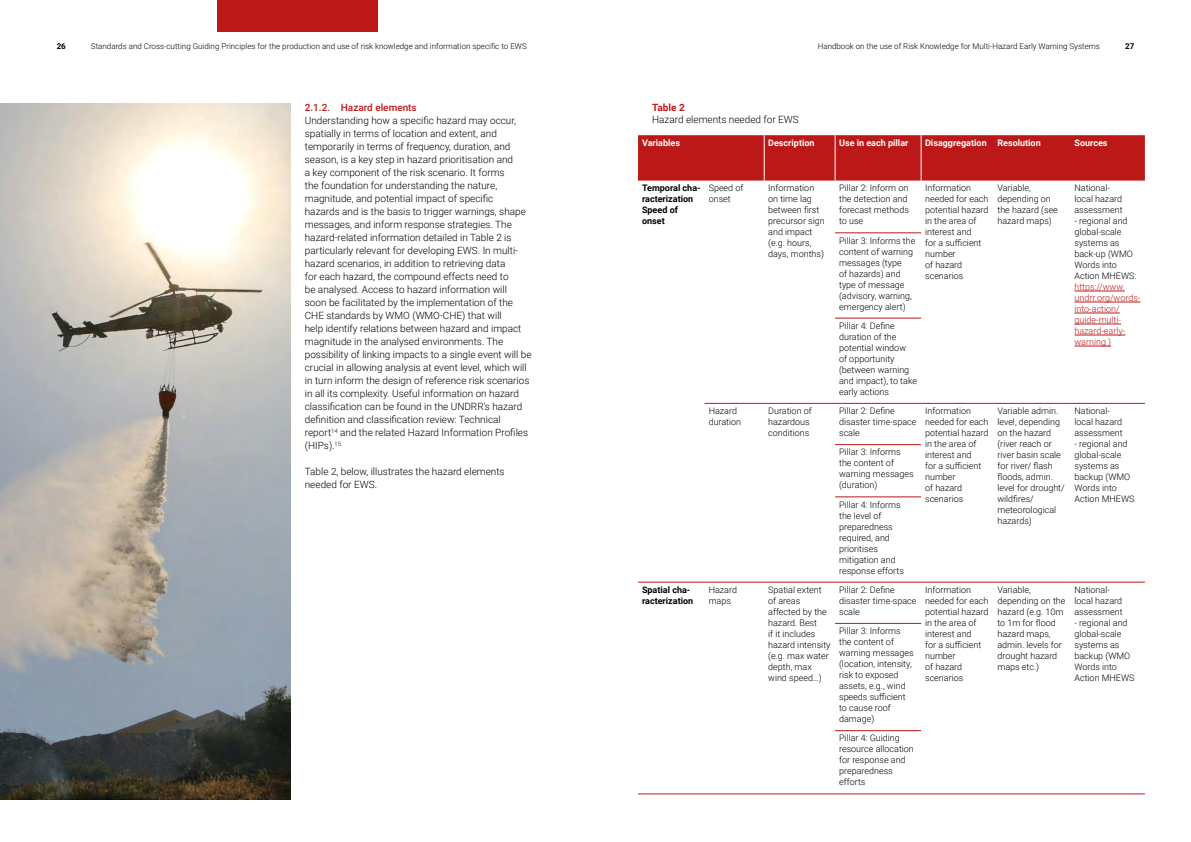
<style>
.page{position:relative;width:1191px;height:842px;background:#fff}
.page>*{position:absolute;margin:0;border:0;box-sizing:border-box;transform-origin:0 0}
.t1{font:300 10px/13px "Roboto";color:#000}
.t2{font:500 10px "Roboto";color:#bc1818}
.t3{font:700 10px "Roboto";color:#bc1818}
.t4{font:300 9px/11px "Roboto";color:#000}
.t5{font:300 9px/11px "Roboto";color:#bc1818}
.t6{font:700 9px "Roboto";color:#fff}
.t7{font:700 9px/11px "Roboto";color:#000}
.t8{font:300 8px "Roboto";color:#000}
.t9{font:700 8px "Roboto";color:#000}
</style>
<div class="page">
<div style="left:217px;top:0;width:161px;height:31px;background:#bc1818"></div>
<img style="left:0;top:104px;width:291px;height:695px">
<div style="left:638px;top:135px;width:506px;height:46px;background:#bc1818"></div>
<hr style="left:764px;top:135px;width:1px;height:46px;background:#fff">
<hr style="left:835px;top:135px;width:1px;height:46px;background:#fff">
<hr style="left:921px;top:135px;width:1px;height:46px;background:#fff">
<hr style="left:835px;top:233px;width:86px;height:1px;background:#bc1818">
<hr style="left:835px;top:318px;width:86px;height:1px;background:#bc1818">
<hr style="left:704px;top:403px;width:60px;height:1px;background:#bc1818">
<hr style="left:764px;top:403px;width:71px;height:1px;background:#bc1818">
<hr style="left:835px;top:403px;width:86px;height:1px;background:#bc1818">
<hr style="left:921px;top:403px;width:72px;height:1px;background:#bc1818">
<hr style="left:993px;top:403px;width:77px;height:1px;background:#bc1818">
<hr style="left:1070px;top:403px;width:74px;height:1px;background:#bc1818">
<hr style="left:835px;top:444px;width:86px;height:1px;background:#bc1818">
<hr style="left:835px;top:497px;width:86px;height:1px;background:#bc1818">
<hr style="left:638px;top:582px;width:66px;height:1px;background:#bc1818">
<hr style="left:704px;top:582px;width:60px;height:1px;background:#bc1818">
<hr style="left:764px;top:582px;width:71px;height:1px;background:#bc1818">
<hr style="left:835px;top:582px;width:86px;height:1px;background:#bc1818">
<hr style="left:921px;top:582px;width:72px;height:1px;background:#bc1818">
<hr style="left:993px;top:582px;width:77px;height:1px;background:#bc1818">
<hr style="left:1070px;top:582px;width:74px;height:1px;background:#bc1818">
<hr style="left:835px;top:623px;width:86px;height:1px;background:#bc1818">
<hr style="left:835px;top:730px;width:86px;height:1px;background:#bc1818">
<hr style="left:638px;top:794px;width:66px;height:1px;background:#bc1818">
<hr style="left:704px;top:794px;width:60px;height:1px;background:#bc1818">
<hr style="left:764px;top:794px;width:71px;height:1px;background:#bc1818">
<hr style="left:835px;top:794px;width:86px;height:1px;background:#bc1818">
<hr style="left:921px;top:794px;width:72px;height:1px;background:#bc1818">
<hr style="left:993px;top:794px;width:77px;height:1px;background:#bc1818">
<hr style="left:1070px;top:794px;width:74px;height:1px;background:#bc1818">
<hr style="left:1074px;top:291px;width:50px;height:1px;background:#bc1818">
<hr style="left:1074px;top:302px;width:66px;height:1px;background:#bc1818">
<hr style="left:1074px;top:313px;width:45px;height:1px;background:#bc1818">
<hr style="left:1074px;top:324px;width:47px;height:1px;background:#bc1818">
<hr style="left:1074px;top:335px;width:51px;height:1px;background:#bc1818">
<hr style="left:1074px;top:346px;width:37px;height:1px;background:#bc1818">
<p class="t9" style="left:57px;top:40px;width:11px">26</p>
<p class="t8" style="left:91px;top:40px;width:437px">Standards and Cross-cutting Guiding Principles for the production and use of risk knowledge and information specific to EWS</p>
<p class="t8" style="left:817px;top:40px;width:284px">Handbook on the use of Risk Knowledge for Multi-Hazard Early Warning Systems</p>
<p class="t9" style="left:1125px;top:40px;width:11px">27</p>
<p class="t2" style="left:305px;top:101px;width:113px">2.1.2. Hazard elements</p>
<p class="t1" style="left:305px;top:114px;width:228px">Understanding how a specific hazard may occur, spatially in terms of location and extent, and temporarily in terms of frequency, duration, and season, is a key step in hazard prioritisation and<br>a key component of the risk scenario. It forms<br>the foundation for understanding the nature, magnitude, and potential impact of specific<br>hazards and is the basis to trigger warnings, shape messages, and inform response strategies. The hazard-related information detailed in Table 2 is particularly relevant for developing EWS. In multi&shy;hazard scenarios, in addition to retrieving data<br>for each hazard, the compound effects need to<br>be analysed. Access to hazard information will<br>soon be facilitated by the implementation of the CHE standards by WMO (WMO-CHE) that will<br>help identify relations between hazard and impact magnitude in the analysed environments. The possibility of linking impacts to a single event will be crucial in allowing analysis at event level, which will in turn inform the design of reference risk scenarios in all its complexity. Useful information on hazard classification can be found in the UNDRR’s hazard definition and classification review: Technical report<sup>14</sup> and the related Hazard Information Profiles (HIPs).<sup>15</sup></p>
<p class="t1" style="left:305px;top:465px;width:201px">Table 2, below, illustrates the hazard elements needed for EWS.</p>
<p class="t3" style="left:652px;top:101px;width:34px">Table 2</p>
<p class="t1" style="left:652px;top:113px;width:148px">Hazard elements needed for EWS</p>
<p class="t6" style="left:642px;top:136px;width:39px">Variables</p>
<p class="t6" style="left:768px;top:136px;width:48px">Description</p>
<p class="t6" style="left:839px;top:136px;width:71px">Use in each pillar</p>
<p class="t6" style="left:925px;top:136px;width:117px">Disaggregation Resolution</p>
<p class="t6" style="left:1074px;top:136px;width:35px">Sources</p>
<p class="t7" style="left:642px;top:182px;width:60px">Temporal cha&shy;racterization<br>Speed of onset</p>
<p class="t4" style="left:708px;top:182px;width:36px">Speed of onset</p>
<p class="t4" style="left:768px;top:182px;width:58px">Information on time lag between first precursor sign and impact (e.g. hours, days, months)</p>
<p class="t4" style="left:839px;top:182px;width:71px">Pillar 2: Inform on the detection and forecast methods to use</p>
<p class="t4" style="left:925px;top:182px;width:65px">Information needed for each potential hazard in the area of interest and<br>for a sufficient number<br>of hazard scenarios</p>
<p class="t4" style="left:997px;top:182px;width:62px">Variable, depending on the hazard (see hazard maps)</p>
<p class="t4" style="left:1074px;top:182px;width:50px">National&shy;local hazard assessment</p>
<p class="t4" style="left:1074px;top:215px;width:63px">- regional and global-scale systems as back-up (WMO<br>Words into<br>Action MHEWS:</p>
<p class="t5" style="left:1074px;top:281px;width:68px">https://www. undrr.org/words&shy;into-action/ guide-multi&shy;hazard-early&shy;warning )</p>
<p class="t4" style="left:839px;top:234px;width:78px">Pillar 3: Informs the content of warning messages (type<br>of hazards) and type of message (advisory, warning, emergency alert)</p>
<p class="t4" style="left:839px;top:320px;width:79px">Pillar 4: Define duration of the potential window<br>of opportunity (between warning and impact), to take early actions</p>
<p class="t4" style="left:708px;top:405px;width:34px">Hazard duration</p>
<p class="t4" style="left:768px;top:405px;width:45px">Duration of hazardous conditions</p>
<p class="t4" style="left:839px;top:405px;width:79px">Pillar 2: Define disaster time-space scale</p>
<p class="t4" style="left:925px;top:405px;width:65px">Information needed for each potential hazard in the area of interest and<br>for a sufficient number<br>of hazard scenarios</p>
<p class="t4" style="left:997px;top:405px;width:69px">Variable admin. level, depending on the hazard (river reach or river basin scale for river/ flash floods, admin. level for drought/ wildfires/ meteorological hazards)</p>
<p class="t4" style="left:1074px;top:405px;width:50px">National&shy;local hazard assessment</p>
<p class="t4" style="left:1074px;top:438px;width:62px">- regional and global-scale systems as backup (WMO<br>Words into<br>Action MHEWS</p>
<p class="t4" style="left:839px;top:446px;width:76px">Pillar 3: Informs the content of warning messages (duration)</p>
<p class="t4" style="left:839px;top:498px;width:66px">Pillar 4: Informs the level of preparedness required, and prioritises mitigation and response efforts</p>
<p class="t7" style="left:642px;top:584px;width:53px">Spatial cha&shy;racterization</p>
<p class="t4" style="left:708px;top:584px;width:30px">Hazard maps</p>
<p class="t4" style="left:768px;top:584px;width:64px">Spatial extent of areas affected by the hazard. Best<br>if it includes hazard intensity (e.g. max water depth, max wind speed…)</p>
<p class="t4" style="left:839px;top:584px;width:79px">Pillar 2: Define disaster time-space scale</p>
<p class="t4" style="left:925px;top:584px;width:65px">Information needed for each potential hazard in the area of interest and<br>for a sufficient number<br>of hazard scenarios</p>
<p class="t4" style="left:997px;top:584px;width:70px">Variable, depending on the hazard (e.g. 10m to 1m for flood hazard maps, admin. levels for drought hazard maps etc.)</p>
<p class="t4" style="left:1074px;top:584px;width:50px">National&shy;local hazard assessment</p>
<p class="t4" style="left:1074px;top:617px;width:62px">- regional and global-scale systems as backup (WMO<br>Words into<br>Action MHEWS</p>
<p class="t4" style="left:839px;top:625px;width:76px">Pillar 3: Informs the content of warning messages (location, intensity, risk to exposed assets, e.g., wind speeds sufficient to cause roof damage)</p>
<p class="t4" style="left:839px;top:732px;width:76px">Pillar 4: Guiding resource allocation for response and preparedness efforts</p>
</div>
